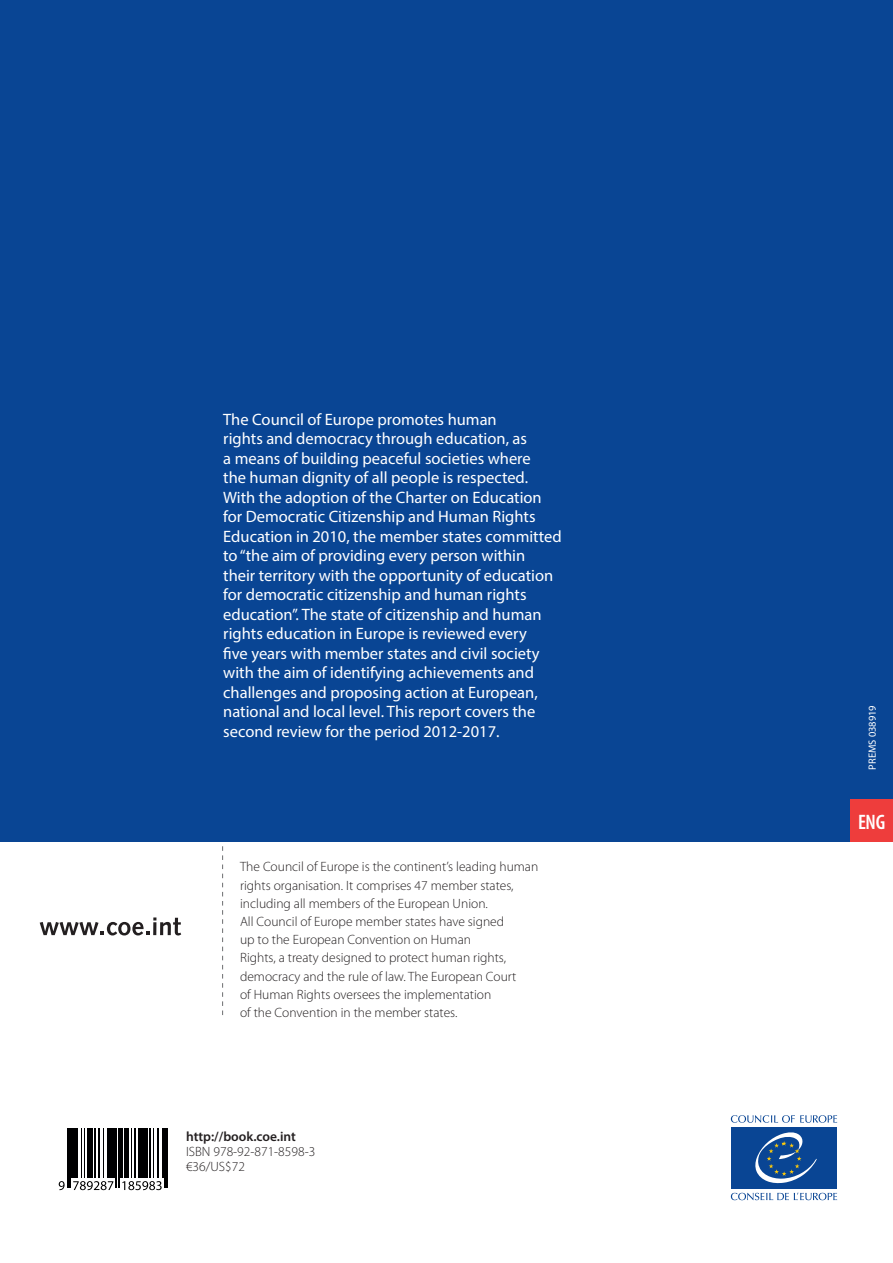
<style>
.page{position:relative;width:893px;height:1263px;background:#fff}
.page>*{position:absolute;margin:0;border:0;box-sizing:border-box;transform-origin:0 0}
.t1{font:600 condensed 21px "Myriad Pro";color:#fff}
.t2{font:16.5px "Myriad Pro";color:#fff}
.t3{font:300 13.5px/18.3px "Myriad Pro";color:#231f20}
.t4{font:600 13.5px "Myriad Pro";color:#231f20}
.t5{font:10.5px "Myriad Pro";color:#fff}
</style>
<div class="page">
<div style="left:0;top:0;width:893px;height:842px;background:#094594"></div>
<div style="left:850px;top:799px;width:43px;height:43px;background:#ee3d3c"></div>
<svg style="left:222px;top:846px;width:1px;height:169px"></svg>
<svg style="left:40px;top:917px;width:141px;height:18px"></svg>
<svg style="left:731px;top:1115px;width:106px;height:8px"></svg>
<svg style="left:731px;top:1192px;width:106px;height:8px"></svg>
<div style="left:731px;top:1127px;width:106px;height:61px;background:#094594"></div>
<svg style="left:755px;top:1132px;width:62px;height:51px"></svg>
<hr style="left:892px;top:0;width:1px;height:842px;background:#094594">
<svg style="left:58px;top:1128px;width:110px;height:63px"></svg>
<p class="t2" style="left:223px;top:409px;width:275px">The Council of Europe promotes human</p>
<p class="t2" style="left:223px;top:428px;width:305px">rights and democracy through education, as</p>
<p class="t2" style="left:223px;top:448px;width:309px">a means of building peaceful societies where</p>
<p class="t2" style="left:223px;top:467px;width:306px">the human dignity of all people is respected.</p>
<p class="t2" style="left:223px;top:487px;width:320px">With the adoption of the Charter on Education</p>
<p class="t2" style="left:223px;top:506px;width:314px">for Democratic Citizenship and Human Rights</p>
<p class="t2" style="left:223px;top:526px;width:340px">Education in 2010, the member states committed</p>
<p class="t2" style="left:223px;top:545px;width:304px">to “the aim of providing every person within</p>
<p class="t2" style="left:223px;top:565px;width:332px">their territory with the opportunity of education</p>
<p class="t2" style="left:223px;top:584px;width:305px">for democratic citizenship and human rights</p>
<p class="t2" style="left:223px;top:604px;width:320px">education”. The state of citizenship and human</p>
<p class="t2" style="left:223px;top:623px;width:305px">rights education in Europe is reviewed every</p>
<p class="t2" style="left:232px;top:643px;width:309px">ve years with member states and civil society</p>
<p class="t2" style="left:223px;top:662px;width:312px">with the aim of identifying achievements and</p>
<p class="t2" style="left:223px;top:682px;width:316px">challenges and proposing action at European,</p>
<p class="t2" style="left:223px;top:701px;width:314px">national and local level. This report covers the</p>
<p class="t2" style="left:223px;top:721px;width:278px">second review for the period 2012-2017.</p>
<p class="t3" style="left:240px;top:858px;width:300px">The Council of Europe is the continent’s leading human rights organisation. It comprises 47 member states, including all members of the European Union.<br>All Council of Europe member states have signed<br>up to the European Convention on Human<br>Rights, a treaty designed to protect human rights, democracy and the rule of law. The European Court<br>of Human Rights oversees the implementation<br>of the Convention in the member states.</p>
<p class="t4" style="left:186px;top:1128px;width:111px">http://book.coe.int</p>
<p class="t3" style="left:186px;top:1144px;width:131px;line-height:15px">ISBN 978-92-871-8598-3 €36/US$72</p>
<p class="t5" style="left:866px;top:770px;width:66px;rotate:-90deg">PREMS 038919</p>
<p class="t1" style="left:858px;top:810px;width:29px">ENG</p>
</div>
